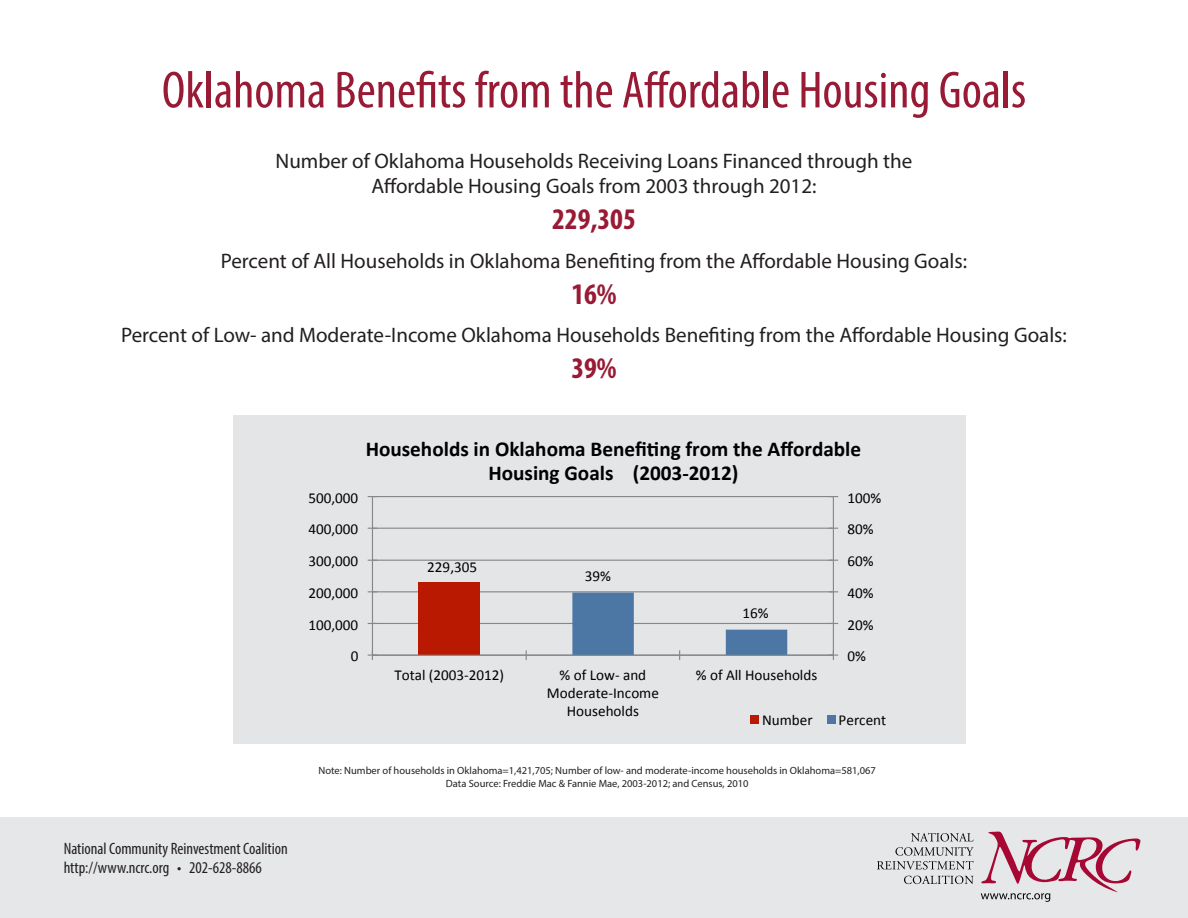
<style>
.page{position:relative;width:1188px;height:918px;background:#fff}
.page>*{position:absolute;margin:0;border:0;box-sizing:border-box;transform-origin:0 0}
.Main_Head{font:condensed 52.5px "Myriad Pro";color:#981a35}
.t1{font:700 condensed 30px "Myriad Pro";color:#981a35}
.t2{font:700 21.15px/24.3px "Calibri";color:#000;text-align:center}
.copy{font:21px/25.2px "Myriad Pro";color:#231f20;text-align:center}
.t3{font:condensed 16.5px/19.8px "Myriad Pro";color:#231f20}
.t4{font:15.15px/18.1px "Calibri";color:#000;text-align:center}
.footnote{font:10.5px "Myriad Pro";color:#231f20}
</style>
<div class="page">
<div style="left:0;top:818px;width:1188px;height:100px;background:#e6e7e9"></div>
<div style="left:233px;top:415px;width:733px;height:329px;background:#e4e5e7"></div>
<svg style="left:877px;top:833px;width:97px;height:51px"></svg>
<svg style="left:981px;top:832px;width:159px;height:70px"></svg>
<svg style="left:367px;top:496px;width:472px;height:228px"></svg>
<p class="Main_Head" style="left:162px;top:58px;width:866px">Oklahoma Benefits from the Affordable Housing Goals</p>
<p class="copy" style="left:276px;top:148px;width:638px">Number of Oklahoma Households Receiving Loans Financed through the<br>Affordable Housing Goals from 2003 through 2012:</p>
<p class="t1" style="left:552px;top:200px;width:85px">229,305</p>
<p class="copy" style="left:221px;top:248px;width:748px">Percent of All Households in Oklahoma Benefiting from the Affordable Housing Goals:</p>
<p class="t1" style="left:571px;top:275px;width:47px">16%</p>
<p class="copy" style="left:121px;top:322px;width:947px">Percent of Low- and Moderate-Income Oklahoma Households Benefiting from the Affordable Housing Goals:</p>
<p class="t1" style="left:571px;top:350px;width:47px">39%</p>
<p class="t2" style="left:366px;top:436px;width:497px">Households in Oklahoma Benefi2ng from the Affordable<br>Housing Goals (2003--‐2012)</p>
<p class="t4" style="left:308px;top:489px;width:51px">500,000</p>
<p class="t4" style="left:847px;top:489px;width:35px">100%</p>
<p class="t4" style="left:308px;top:520px;width:51px">400,000</p>
<p class="t4" style="left:847px;top:520px;width:28px">80%</p>
<p class="t4" style="left:308px;top:552px;width:51px">300,000</p>
<p class="t4" style="left:427px;top:558px;width:51px">229,305</p>
<p class="t4" style="left:585px;top:567px;width:28px">39%</p>
<p class="t4" style="left:847px;top:552px;width:28px">60%</p>
<p class="t4" style="left:308px;top:584px;width:51px">200,000</p>
<p class="t4" style="left:847px;top:584px;width:28px">40%</p>
<p class="t4" style="left:308px;top:616px;width:51px">100,000</p>
<p class="t4" style="left:742px;top:604px;width:28px">16%</p>
<p class="t4" style="left:847px;top:616px;width:28px">20%</p>
<p class="t4" style="left:351px;top:647px;width:9px">0</p>
<p class="t4" style="left:847px;top:647px;width:20px">0%</p>
<p class="t4" style="left:394px;top:666px;width:111px">Total (2003--‐2012)</p>
<p class="t4" style="left:547px;top:666px;width:114px">% of Low--‐ and<br>Moderate--‐Income<br>Households</p>
<p class="t4" style="left:696px;top:666px;width:123px">% of All Households</p>
<p class="t4" style="left:762px;top:711px;width:52px">Number</p>
<p class="t4" style="left:839px;top:711px;width:49px">Percent</p>
<p class="t3" style="left:64px;top:838px;width:226px">National Community Reinvestment Coalition http://www.ncrc.org • 202-628-8866</p>
<p class="footnote" style="left:318px;top:764px;width:559px">Note: Number of households in Oklahoma=1,421,705; Number of low- and moderate-income households in Oklahoma=581,067</p>
<p class="footnote" style="left:446px;top:777px;width:304px">Data Source: Freddie Mac &amp; Fannie Mae, 2003-2012; and Census, 2010</p>
</div>
